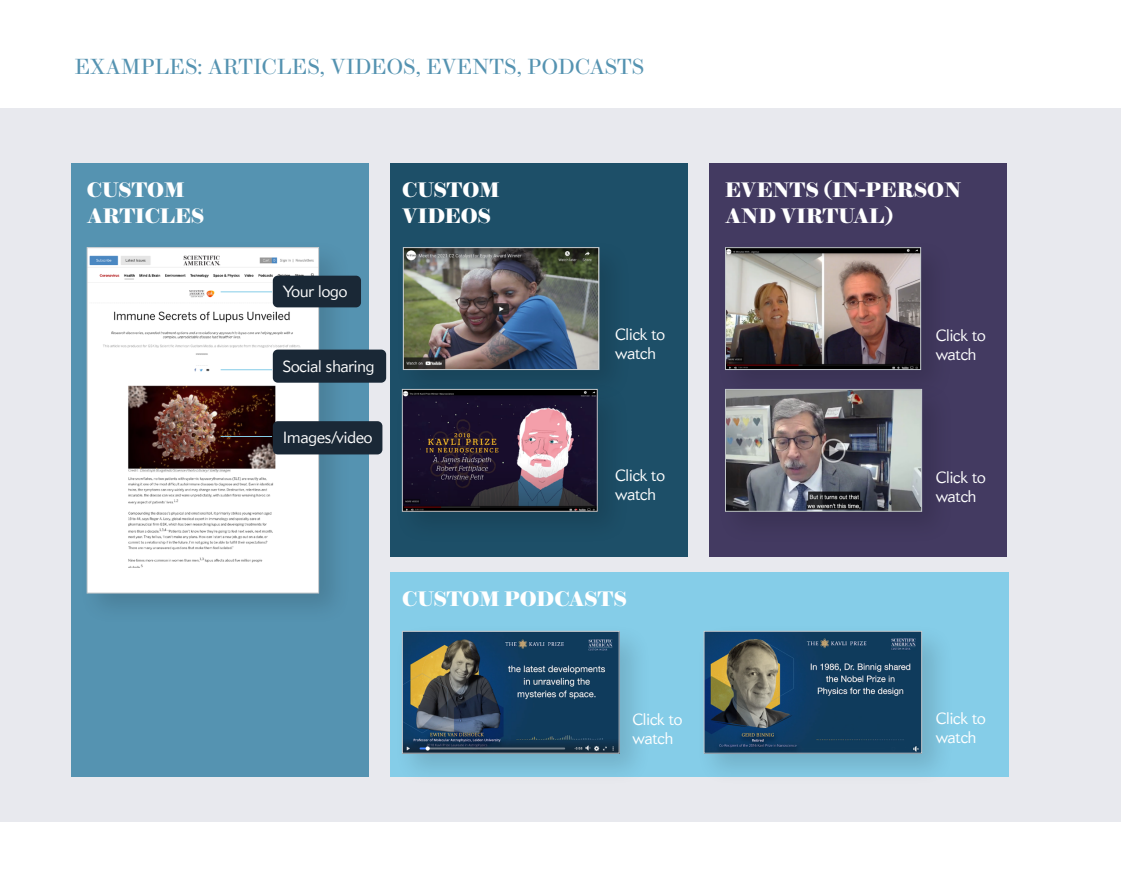
<style>
.page{position:relative;width:1121px;height:896px;background:#fff}
.page>*{position:absolute;margin:0;border:0;box-sizing:border-box;transform-origin:0 0}
.cd_HEAD_24{font:21.88px "Brunel Deck";letter-spacing:.015em;color:#5593b1}
.cd_HEAD_24-2{font:700 21px/25.2px "Brunel Deck";letter-spacing:-.005em;color:#fff}
.cd_HEAD_24-3{font:300 15.75px/18.9px "Apres";color:#fff}
</style>
<div class="page">
<div style="left:0;top:108px;width:1120px;height:713px;background:#e8e9ee"></div>
<div style="left:71px;top:163px;width:298px;height:614px;background:#5593b1"></div>
<div style="left:390px;top:163px;width:298px;height:394px;background:#1d4f68"></div>
<div style="left:390px;top:572px;width:618px;height:205px;background:#85cde8"></div>
<div style="left:709px;top:163px;width:297px;height:394px;background:#433a61"></div>
<div style="left:78px;top:238px;width:274px;height:388px;background:#000;opacity:.14"></div>
<div style="left:87px;top:248px;width:231px;height:345px;background:#fff"></div>
<img style="left:89px;top:255px;width:228px;height:312px">
<div style="left:87px;top:247px;width:232px;height:346px;border:1px solid #c2c7cb"></div>
<img style="left:405px;top:249px;width:192px;height:119px">
<div style="left:403px;top:247px;width:196px;height:123px;border:1px solid #c2c7cb"></div>
<div style="left:393px;top:622px;width:259px;height:164px;background:#000;opacity:.14"></div>
<img style="left:404px;top:633px;width:213px;height:119px">
<div style="left:402px;top:631px;width:217px;height:123px;border:1px solid #c2c7cb"></div>
<div style="left:694px;top:622px;width:260px;height:164px;background:#000;opacity:.14"></div>
<img style="left:705px;top:633px;width:214px;height:119px">
<div style="left:703px;top:631px;width:218px;height:123px;border:1px solid #c2c7cb"></div>
<img style="left:726px;top:249px;width:192px;height:119px">
<div style="left:724px;top:247px;width:196px;height:123px;border:1px solid #c2c7cb"></div>
<div style="left:393px;top:380px;width:237px;height:164px;background:#1b4c64"></div>
<img style="left:404px;top:391px;width:191px;height:119px">
<div style="left:402px;top:389px;width:195px;height:123px;border:1px solid #c2c7cb"></div>
<div style="left:716px;top:380px;width:238px;height:164px;background:#40375d"></div>
<img style="left:726px;top:391px;width:193px;height:119px">
<div style="left:724px;top:389px;width:197px;height:123px;border:1px solid #c2c7cb"></div>
<div style="left:273px;top:276px;width:88px;height:31px;background:#1a2836;border-radius:5px"></div>
<div style="left:273px;top:350px;width:113px;height:33px;background:#1a2836;border-radius:5px"></div>
<div style="left:273px;top:421px;width:109px;height:33px;background:#1a2836;border-radius:5px"></div>
<hr style="left:221px;top:291px;width:51px;height:1px;background:#85cde8">
<hr style="left:221px;top:369px;width:51px;height:1px;background:#85cde8">
<hr style="left:221px;top:436px;width:51px;height:1px;background:#85cde8">
<p class="cd_HEAD_24" style="left:75px;top:54px;width:570px">EXAMPLES: ARTICLES, VIDEOS, EVENTS, PODCASTS</p>
<p class="cd_HEAD_24-2" style="left:87px;top:178px;width:119px">CUSTOM<br>ARTICLES</p>
<p class="cd_HEAD_24-2" style="left:402px;top:178px;width:99px">CUSTOM<br>VIDEOS</p>
<p class="cd_HEAD_24-3" style="left:283px;top:282px;width:66px">Your logo</p>
<p class="cd_HEAD_24-3" style="left:283px;top:357px;width:93px">Social sharing</p>
<p class="cd_HEAD_24-3" style="left:283px;top:428px;width:91px">Images/video</p>
<p class="cd_HEAD_24-3" style="left:615px;top:325px;width:51px">Click to watch</p>
<p class="cd_HEAD_24-2" style="left:725px;top:178px;width:237px">EVENTS (IN-PERSON<br>AND VIRTUAL)</p>
<p class="cd_HEAD_24-3" style="left:935px;top:326px;width:51px">Click to</p>
<p class="cd_HEAD_24-3" style="left:935px;top:345px;width:42px">watch</p>
<p class="cd_HEAD_24-3" style="left:615px;top:466px;width:51px">Click to watch</p>
<p class="cd_HEAD_24-3" style="left:935px;top:467px;width:51px">Click to</p>
<p class="cd_HEAD_24-3" style="left:935px;top:486px;width:42px">watch</p>
<p class="cd_HEAD_24-2" style="left:402px;top:587px;width:226px">CUSTOM PODCASTS</p>
<p class="cd_HEAD_24-3" style="left:632px;top:709px;width:51px">Click to watch</p>
<p class="cd_HEAD_24-3" style="left:935px;top:709px;width:51px">Click to watch</p>
</div>
